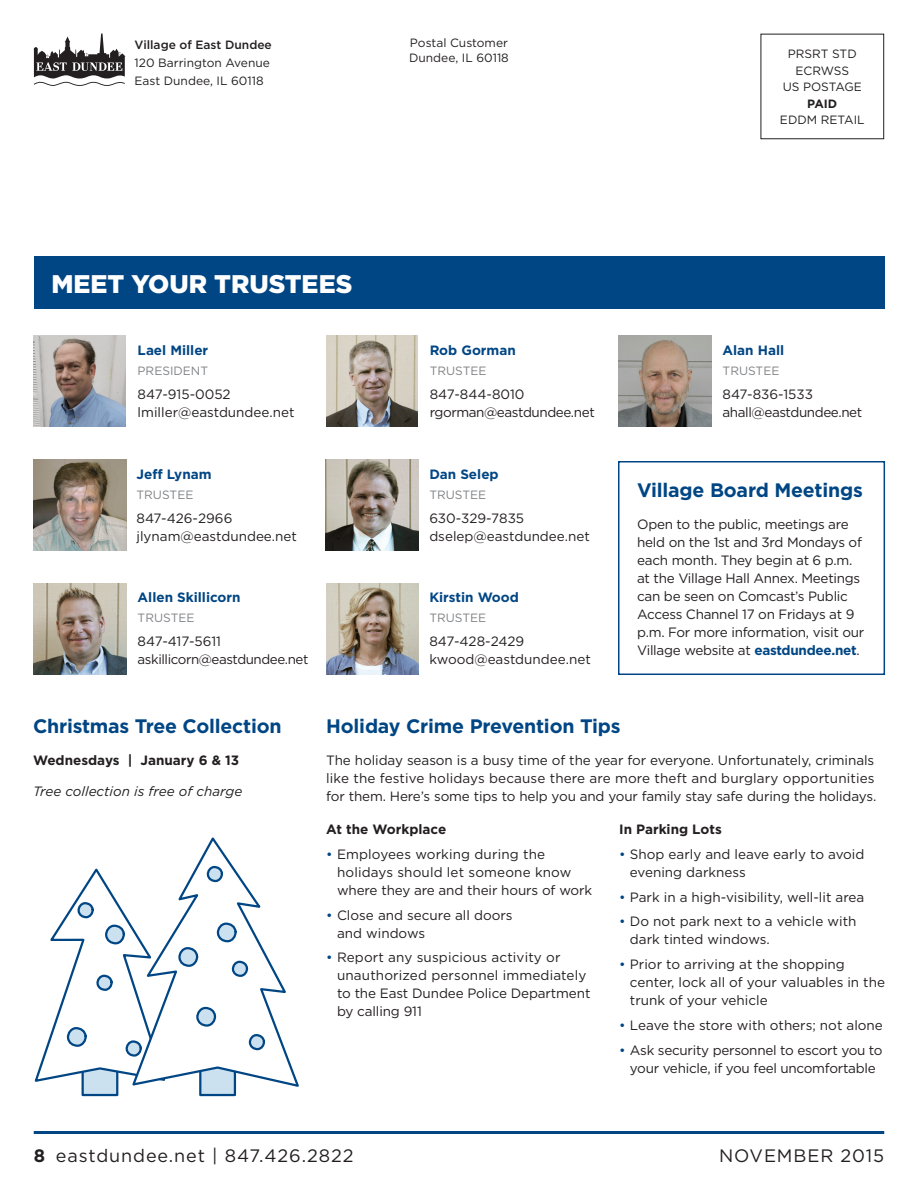
<style>
.page{position:relative;width:918px;height:1188px;background:#fff}
.page>*{position:absolute;margin:0;border:0;box-sizing:border-box;transform-origin:0 0}
.t1{font:900 25.5px "Gotham";color:#fff}
.Body{font:700 19.5px "Gotham";letter-spacing:-.01em;color:#004684}
.t2{font:18px "Gotham";letter-spacing:.05em;color:#231f20}
.Body-2{font:13.5px/18px "Gotham";letter-spacing:-.005em;color:#231f20}
.Body-3{font:700 13.5px "Gotham";color:#004684}
.Body-4{font:13.5px/18px "Gotham";letter-spacing:-.03em;color:#231f20}
.Body-5{font:700 13.5px "Gotham";color:#231f20}
.Body-6{font:italic 13.5px "Gotham";color:#231f20}
.Body-7{font:13.35px "Gotham";letter-spacing:-.03em;color:#231f20}
.t3{font:12px/16.5px "Gotham";color:#231f20;text-align:center}
.Body-8{font:12px "Gotham";color:#808285}
.t4{font:500 12px "Gotham";color:#231f20}
.s1{font-weight:700}
.s2{font-weight:700;color:#004684}
.s3{color:#004684}
</style>
<div class="page">
<div style="left:82px;top:1046px;width:36px;height:50px;background:#cce1ef;border:2px solid #004684"></div>
<div style="left:761px;top:34px;width:123px;height:105px;border:1px solid #231f20"></div>
<svg style="left:34px;top:34px;width:92px;height:52px"></svg>
<div style="left:34px;top:256px;width:850px;height:53px;background:#004684"></div>
<hr style="left:34px;top:1131px;width:850px;height:3px;background:#004684">
<img style="left:34px;top:584px;width:92px;height:90px">
<img style="left:326px;top:460px;width:92px;height:90px">
<img style="left:326px;top:584px;width:93px;height:90px">
<img style="left:326px;top:336px;width:92px;height:90px">
<img style="left:619px;top:336px;width:92px;height:90px">
<img style="left:34px;top:336px;width:91px;height:90px">
<img style="left:33px;top:459px;width:93px;height:91px">
<div style="left:618px;top:461px;width:267px;height:214px;border:2px solid #004684"></div>
<div style="left:199px;top:1044px;width:37px;height:52px;background:#cce1ef;border:2px solid #004684"></div>
<svg style="left:34px;top:837px;width:265px;height:252px"></svg>
<svg style="left:216px;top:923px;width:21px;height:19px"></svg>
<div style="left:232px;top:961px;width:16px;height:16px;background:#cce1ef;border:2px solid #004684;border-radius:50%"></div>
<svg style="left:178px;top:947px;width:21px;height:20px"></svg>
<svg style="left:206px;top:866px;width:17px;height:16px"></svg>
<svg style="left:196px;top:1007px;width:20px;height:20px"></svg>
<div style="left:249px;top:1034px;width:16px;height:16px;background:#cce1ef;border:2px solid #004684;border-radius:50%"></div>
<p class="t4" style="left:135px;top:37px;width:139px">Village of East Dundee</p>
<p class="t3" style="left:135px;top:54px;width:137px">120 Barrington Avenue</p>
<p class="t3" style="left:135px;top:72px;width:131px">East Dundee, IL 60118</p>
<p class="t3" style="left:410px;top:34px;width:100px">Postal Customer</p>
<p class="t3" style="left:409px;top:49px;width:101px">Dundee, IL 60118</p>
<p class="t3" style="left:788px;top:45px;width:70px">PRSRT STD</p>
<p class="t3" style="left:795px;top:62px;width:55px">ECRWSS</p>
<p class="t3" style="left:780px;top:78px;width:86px">US POSTAGE<br><span class="s1">PAID<br></span>EDDM RETAIL</p>
<p class="t1" style="left:51px;top:266px;width:302px">MEET YOUR TRUSTEES</p>
<p class="Body-3" style="left:138px;top:341px;width:72px">Lael Miller</p>
<p class="Body-8" style="left:138px;top:363px;width:72px">PRESIDENT</p>
<p class="Body-2" style="left:138px;top:385px;width:158px">847-915-0052 lmiller@eastdundee.net</p>
<p class="Body-3" style="left:137px;top:465px;width:77px">Jeff Lynam</p>
<p class="Body-8" style="left:137px;top:487px;width:58px">TRUSTEE</p>
<p class="Body-2" style="left:137px;top:509px;width:162px">847-426-2966 jlynam@eastdundee.net</p>
<p class="Body-3" style="left:138px;top:588px;width:105px">Allen Skillicorn</p>
<p class="Body-8" style="left:138px;top:610px;width:58px">TRUSTEE</p>
<p class="Body-2" style="left:138px;top:632px;width:85px">847-417-5611</p>
<p class="Body-7" style="left:138px;top:651px;width:172px">askillicorn@eastdundee.net</p>
<p class="Body-3" style="left:430px;top:341px;width:88px">Rob Gorman</p>
<p class="Body-8" style="left:430px;top:363px;width:58px">TRUSTEE</p>
<p class="Body-4" style="left:430px;top:385px;width:167px">847-844-8010 rgorman@eastdundee.net</p>
<p class="Body-3" style="left:429px;top:465px;width:71px">Dan Selep</p>
<p class="Body-8" style="left:429px;top:487px;width:58px">TRUSTEE</p>
<p class="Body-2" style="left:429px;top:509px;width:162px">630-329-7835 dselep@eastdundee.net</p>
<p class="Body-3" style="left:429px;top:588px;width:91px">Kirstin Wood</p>
<p class="Body-8" style="left:429px;top:610px;width:58px">TRUSTEE</p>
<p class="Body-2" style="left:429px;top:632px;width:163px">847-428-2429 kwood@eastdundee.net</p>
<p class="Body-3" style="left:723px;top:341px;width:63px">Alan Hall</p>
<p class="Body-8" style="left:723px;top:363px;width:58px">TRUSTEE</p>
<p class="Body-4" style="left:723px;top:385px;width:141px">847-836-1533 ahall@eastdundee.net</p>
<p class="Body" style="left:637px;top:477px;width:227px">Village Board Meetings</p>
<p class="Body-2" style="left:637px;top:514px;width:229px">Open to the public, meetings are held on the 1st and 3rd Mondays of each month. They begin at 6 p.m. at the Village Hall Annex. Meetings can be seen on Comcast’s Public Access Channel 17 on Fridays at 9 p.m. For more information, visit our Village website at <span class="s2">eastdundee.net</span>.</p>
<p class="Body" style="left:33px;top:714px;width:250px">Christmas Tree Collection</p>
<p class="Body-5" style="left:33px;top:751px;width:208px">Wednesdays | January 6 &amp; 13</p>
<p class="Body-6" style="left:33px;top:783px;width:211px">Tree collection is free of charge</p>
<p class="Body" style="left:326px;top:714px;width:296px">Holiday Crime Prevention Tips</p>
<p class="Body-2" style="left:326px;top:751px;width:552px">The holiday season is a busy time of the year for everyone. Unfortunately, criminals like the festive holidays because there are more theft and burglary opportunities for them. Here’s some tips to help you and your family stay safe during the holidays.</p>
<p class="Body-5" style="left:326px;top:820px;width:122px">At the Workplace</p>
<p class="Body-2" style="left:337px;top:845px;width:257px;text-indent:-11px"><span class="s3">•</span> Employees working during the holidays should let someone know where they are and their hours of work</p>
<p class="Body-2" style="left:337px;top:906px;width:177px;text-indent:-11px"><span class="s3">•</span> Close and secure all doors and windows</p>
<p class="Body-2" style="left:337px;top:948px;width:255px;text-indent:-11px"><span class="s3">•</span> Report any suspicious activity or unauthorized personnel immediately to the East Dundee Police Department by calling 911</p>
<p class="Body-5" style="left:619px;top:820px;width:104px">In Parking Lots</p>
<p class="Body-2" style="left:630px;top:845px;width:236px;text-indent:-11px"><span class="s3">•</span> Shop early and leave early to avoid evening darkness</p>
<p class="Body-2" style="left:619px;top:888px;width:247px"><span class="s3">•</span> Park in a high-visibility, well-lit area</p>
<p class="Body-2" style="left:630px;top:912px;width:228px;text-indent:-11px"><span class="s3">•</span> Do not park next to a vehicle with dark tinted windows.</p>
<p class="Body-2" style="left:630px;top:955px;width:257px;text-indent:-11px"><span class="s3">•</span> Prior to arriving at the shopping center, lock all of your valuables in the trunk of your vehicle</p>
<p class="Body-2" style="left:619px;top:1016px;width:265px"><span class="s3">•</span> Leave the store with others; not alone</p>
<p class="Body-2" style="left:619px;top:1041px;width:265px;text-align:center"><span class="s3">•</span> Ask security personnel to escort you to your vehicle, if you feel uncomfortable</p>
<p class="t2" style="left:34px;top:1144px;width:321px"><span class="s1">8</span> eastdundee.net | 847.426.2822</p>
<p class="t2" style="left:719px;top:1144px;width:167px">NOVEMBER 2015</p>
</div>
